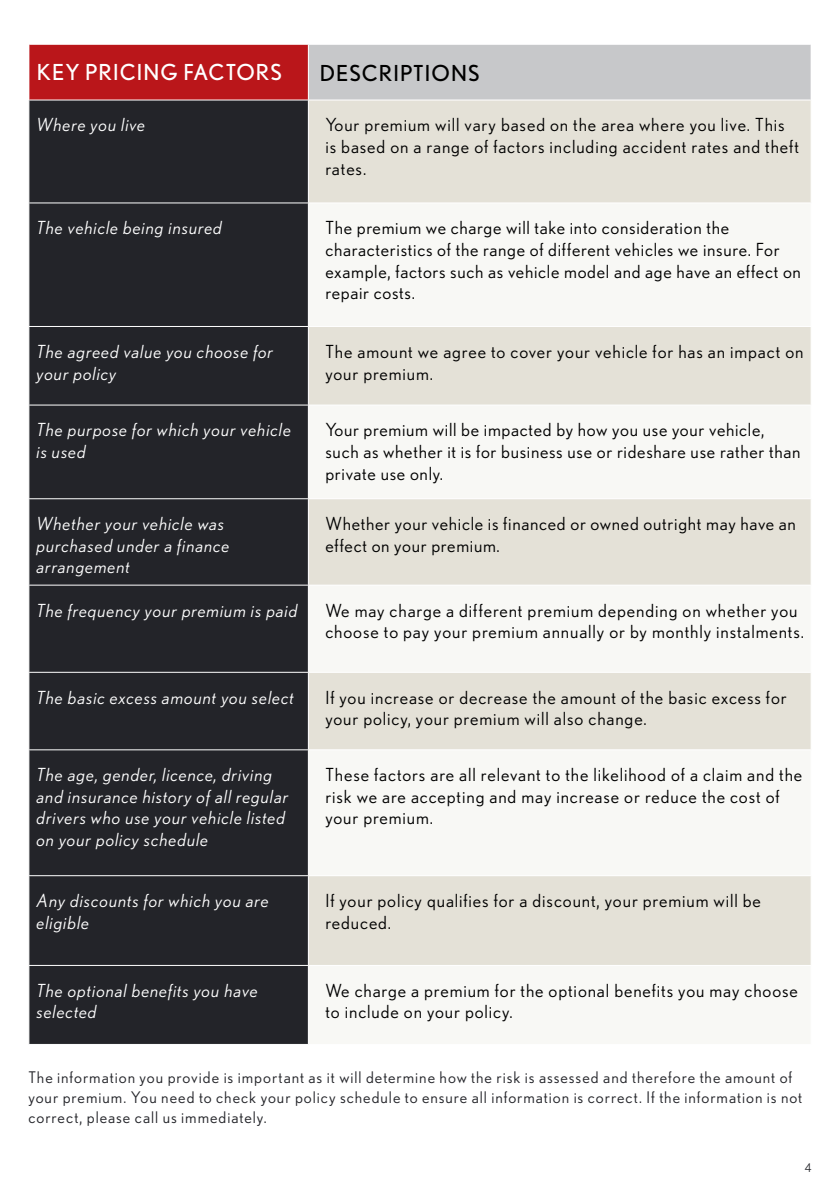
<style>
.page{position:relative;width:840px;height:1191px;background:#fff}
.page>*{position:absolute;margin:0;border:0;box-sizing:border-box;transform-origin:0 0}
.t1{font:22px "Nobel";letter-spacing:.05em;color:#fff}
.t2{font:22px "Nobel";letter-spacing:.05em;color:#000}
.t3{font:18px/21.6px "Nobel";letter-spacing:.05em;color:#000}
.t4{font:italic 18px/21.6px "Nobel";letter-spacing:.05em;color:#fff}
.t5{font:16px/20px "Nobel";letter-spacing:.06em;color:#232429}
.t6{font:12px "Nobel";color:#232429}
</style>
<div class="page">
<div style="left:29px;top:44px;width:279px;height:56px;background:#ba161a"></div>
<div style="left:308px;top:44px;width:502px;height:56px;background:#c7c8ca"></div>
<div style="left:29px;top:100px;width:279px;height:944px;background:#232429"></div>
<div style="left:309px;top:100px;width:501px;height:102px;background:#e4e1d7"></div>
<svg style="left:309px;top:327px;width:501px;height:638px;fill:#e4e1d7"></svg>
<hr style="left:28px;top:44px;width:280px;height:1px;background:#fff">
<hr style="left:28px;top:99px;width:280px;height:1px;background:#fff">
<hr style="left:28px;top:202px;width:280px;height:1px;background:#fff">
<hr style="left:28px;top:326px;width:280px;height:1px;background:#fff">
<hr style="left:28px;top:404px;width:280px;height:1px;background:#fff">
<hr style="left:28px;top:498px;width:280px;height:1px;background:#fff">
<hr style="left:28px;top:584px;width:280px;height:1px;background:#fff">
<hr style="left:28px;top:672px;width:280px;height:1px;background:#fff">
<hr style="left:28px;top:749px;width:280px;height:1px;background:#fff">
<hr style="left:28px;top:875px;width:280px;height:1px;background:#fff">
<hr style="left:28px;top:965px;width:280px;height:1px;background:#fff">
<hr style="left:308px;top:44px;width:503px;height:1px;background:#fff">
<hr style="left:308px;top:45px;width:1px;height:54px;background:#fff">
<hr style="left:308px;top:99px;width:503px;height:1px;background:#fff">
<hr style="left:308px;top:404px;width:503px;height:1px;background:#fff">
<hr style="left:308px;top:498px;width:503px;height:1px;background:#fff">
<hr style="left:308px;top:584px;width:503px;height:1px;background:#fff">
<hr style="left:308px;top:672px;width:503px;height:1px;background:#fff">
<hr style="left:308px;top:749px;width:503px;height:1px;background:#fff">
<hr style="left:308px;top:875px;width:503px;height:1px;background:#fff">
<p class="t1" style="left:37px;top:59px;width:246px">KEY PRICING FACTORS</p>
<p class="t2" style="left:319px;top:60px;width:161px">DESCRIPTIONS</p>
<p class="t4" style="left:37px;top:114px;width:110px">Where you live</p>
<p class="t3" style="left:325px;top:114px;width:475px">Your premium will vary based on the area where you live. This is based on a range of factors including accident rates and theft rates.</p>
<p class="t4" style="left:37px;top:217px;width:187px">The vehicle being insured</p>
<p class="t3" style="left:325px;top:217px;width:476px">The premium we charge will take into consideration the characteristics of the range of different vehicles we insure. For example, factors such as vehicle model and age have an effect on repair costs.</p>
<p class="t4" style="left:37px;top:340px;width:238px">The agreed value you choose for your policy</p>
<p class="t3" style="left:325px;top:340px;width:479px">The amount we agree to cover your vehicle for has an impact on your premium.</p>
<p class="t4" style="left:37px;top:419px;width:256px">The purpose for which your vehicle is used</p>
<p class="t3" style="left:325px;top:419px;width:476px">Your premium will be impacted by how you use your vehicle, such as whether it is for business use or rideshare use rather than private use only.</p>
<p class="t4" style="left:37px;top:513px;width:194px">Whether your vehicle was purchased under a finance arrangement</p>
<p class="t3" style="left:325px;top:513px;width:471px">Whether your vehicle is financed or owned outright may have an effect on your premium.</p>
<p class="t4" style="left:37px;top:599px;width:262px">The frequency your premium is paid</p>
<p class="t3" style="left:325px;top:599px;width:480px">We may charge a different premium depending on whether you choose to pay your premium annually or by monthly instalments.</p>
<p class="t4" style="left:37px;top:686px;width:258px">The basic excess amount you select</p>
<p class="t3" style="left:325px;top:686px;width:462px">If you increase or decrease the amount of the basic excess for your policy, your premium will also change.</p>
<p class="t4" style="left:37px;top:764px;width:253px">The age, gender, licence, driving and insurance history of all regular drivers who use your vehicle listed on your policy schedule</p>
<p class="t3" style="left:325px;top:764px;width:478px">These factors are all relevant to the likelihood of a claim and the risk we are accepting and may increase or reduce the cost of your premium.</p>
<p class="t4" style="left:37px;top:889px;width:233px">Any discounts for which you are eligible</p>
<p class="t3" style="left:325px;top:889px;width:437px">If your policy qualifies for a discount, your premium will be reduced.</p>
<p class="t4" style="left:37px;top:979px;width:223px">The optional benefits you have selected</p>
<p class="t3" style="left:325px;top:979px;width:473px">We charge a premium for the optional benefits you may choose to include on your policy.</p>
<p class="t5" style="left:28px;top:1067px;width:775px">The information you provide is important as it will determine how the risk is assessed and therefore the amount of your premium. You need to check your policy schedule to ensure all information is correct. If the information is not correct, please call us immediately.</p>
<p class="t6" style="left:804px;top:1161px;width:8px">4</p>
</div>
